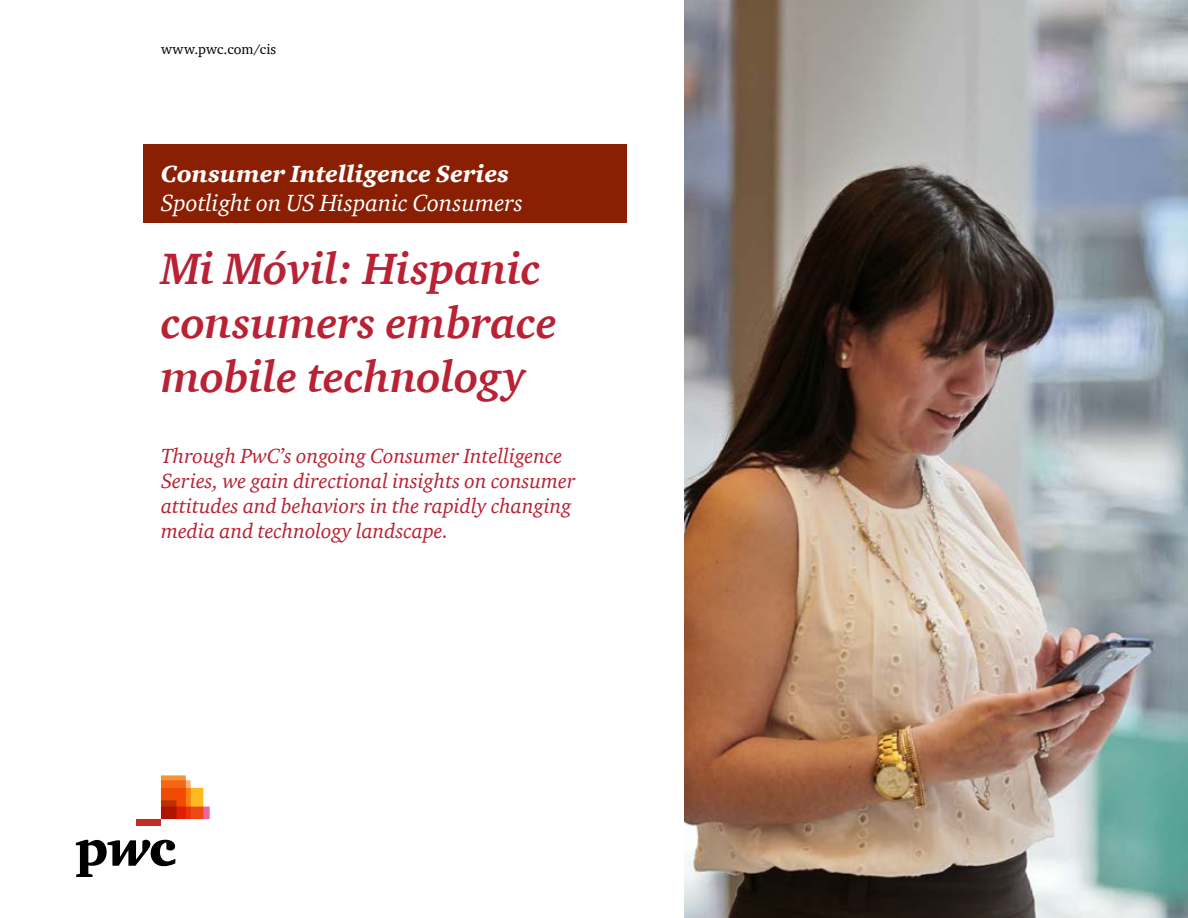
<style>
.page{position:relative;width:1188px;height:918px;background:#fff}
.page>*{position:absolute;margin:0;border:0;box-sizing:border-box;transform-origin:0 0}
.t1{font:italic 700 45px/54px "ITC Charter Com";letter-spacing:-.005em;color:#b82234}
.t2{font:italic 24px "ITC Charter Com";letter-spacing:-.005em;color:#fff}
.t3{font:italic 900 24px "ITC Charter Com";letter-spacing:.005em;color:#fff}
.t4{font:italic 21px/25.2px "ITC Charter Com";color:#b82234}
.t5{font:14.25px "ITC Charter Com";letter-spacing:.01em;color:#000}
</style>
<div class="page">
<svg style="left:161px;top:775px;width:49px;height:44px"></svg>
<div style="left:136px;top:819px;width:25px;height:6px;background:#c22c25"></div>
<svg style="left:76px;top:840px;width:99px;height:37px"></svg>
<img style="left:684px;top:0;width:504px;height:918px">
<div style="left:143px;top:144px;width:483px;height:78px;background:#8a1f03"></div>
<p class="t5" style="left:161px;top:40px;width:117px">www.pwc.com/cis</p>
<p class="t3" style="left:161px;top:159px;width:350px">Consumer Intelligence Series</p>
<p class="t2" style="left:161px;top:188px;width:364px">Spotlight on US Hispanic Consumers</p>
<h1 class="t1" style="left:161px;top:241px;width:398px">Mi Móvil: Hispanic consumers embrace mobile technology</h1>
<p class="t4" style="left:161px;top:443px;width:416px">Through PwC’s ongoing Consumer Intelligence Series, we gain directional insights on consumer attitudes and behaviors in the rapidly changing media and technology landscape.</p>
</div>
